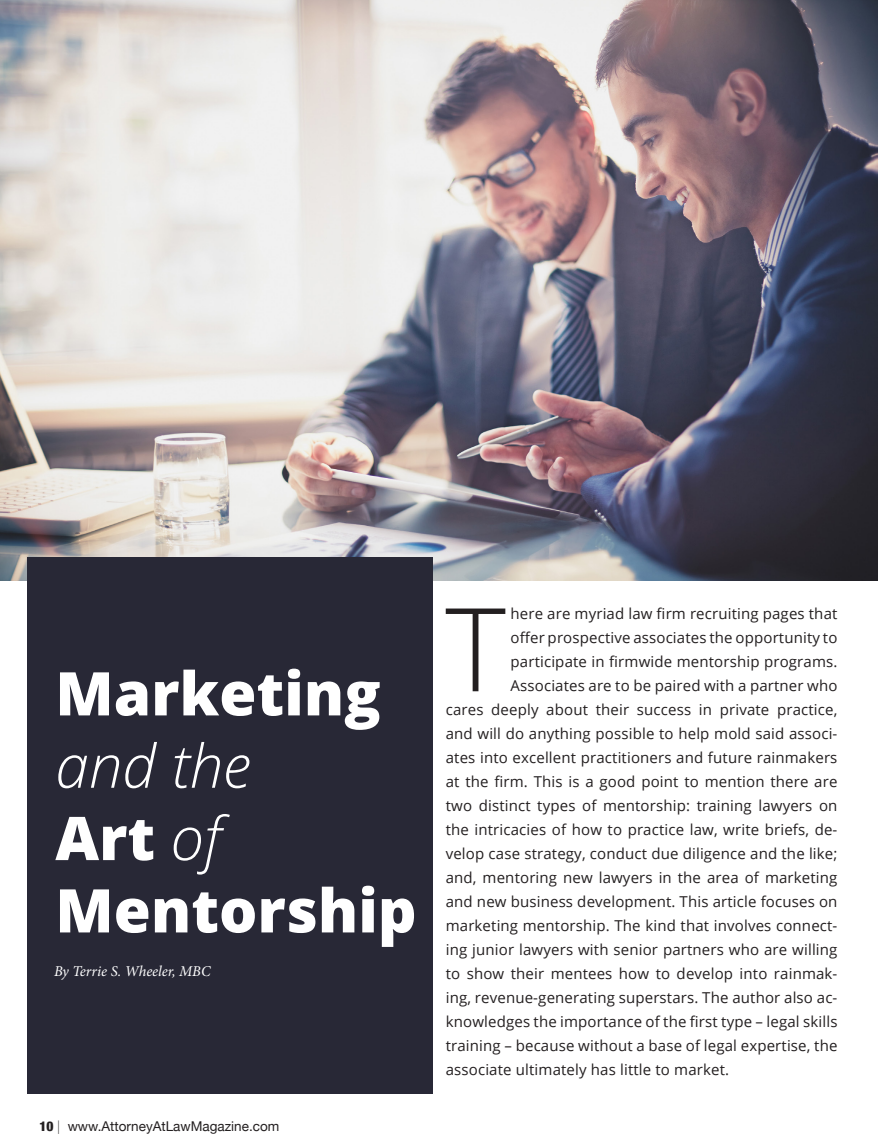
<style>
.page{position:relative;width:878px;height:1148px;background:#fff}
.page>*{position:absolute;margin:0;border:0;box-sizing:border-box;transform-origin:0 0}
.t1{font:300 115.8px "Open Sans";color:#231f20}
.t2{font:800 60.3px/72.3px "Open Sans";color:#fff}
.t3{font:15px "Open Sans";letter-spacing:.01em;color:#231f20}
.t4{font:italic 15px "Minion Pro";letter-spacing:-.005em;color:#fff}
.t5{font:13.5px "Helvetica Neue";color:#231f20}
.s1{font-weight:300;font-style:italic}
.s2{font-weight:900;font-stretch:condensed}
.s3{font-weight:100}
</style>
<div class="page">
<img style="left:0;top:0;width:877px;height:580px">
<div style="left:27px;top:557px;width:405px;height:537px;background:#282836"></div>
<p class="t2" style="left:55px;top:654px;width:363px">Marketing <span class="s1">and the<br></span>Art <span class="s1">of<br></span>Mentorship</p>
<p class="t4" style="left:54px;top:960px;width:158px">By Terrie S. Wheeler, MBC</p>
<p class="t5" style="left:39px;top:1116px;width:241px"><span class="s2">10</span> <span class="s3">|</span> www.AttorneyAtLawMagazine.com</p>
<p class="t1" style="left:445px;top:570px;width:62px">T</p>
<p class="t3" style="left:510px;top:603px;width:328px">here are myriad law firm recruiting pages that</p>
<p class="t3" style="left:510px;top:627px;width:328px">offer prospective associates the opportunity to</p>
<p class="t3" style="left:510px;top:651px;width:328px">participate in firmwide mentorship programs.</p>
<p class="t3" style="left:510px;top:675px;width:328px">Associates are to be paired with a partner who</p>
<p class="t3" style="left:446px;top:699px;width:393px">cares deeply about their success in private practice,</p>
<p class="t3" style="left:446px;top:723px;width:393px">and will do anything possible to help mold said associ-</p>
<p class="t3" style="left:446px;top:747px;width:393px">ates into excellent practitioners and future rainmakers</p>
<p class="t3" style="left:446px;top:771px;width:393px">at the firm. This is a good point to mention there are</p>
<p class="t3" style="left:446px;top:795px;width:393px">two distinct types of mentorship: training lawyers on</p>
<p class="t3" style="left:446px;top:819px;width:393px">the intricacies of how to practice law, write briefs, de-</p>
<p class="t3" style="left:446px;top:843px;width:393px">velop case strategy, conduct due diligence and the like;</p>
<p class="t3" style="left:446px;top:867px;width:393px">and, mentoring new lawyers in the area of marketing</p>
<p class="t3" style="left:446px;top:891px;width:393px">and new business development. This article focuses on</p>
<p class="t3" style="left:446px;top:915px;width:393px">marketing mentorship. The kind that involves connect-</p>
<p class="t3" style="left:446px;top:939px;width:393px">ing junior lawyers with senior partners who are willing</p>
<p class="t3" style="left:446px;top:963px;width:393px">to show their mentees how to develop into rainmak-</p>
<p class="t3" style="left:446px;top:987px;width:393px">ing, revenue-generating superstars. The author also ac-</p>
<p class="t3" style="left:446px;top:1011px;width:393px">knowledges the importance of the first type – legal skills</p>
<p class="t3" style="left:446px;top:1035px;width:393px">training – because without a base of legal expertise, the</p>
<p class="t3" style="left:446px;top:1059px;width:285px">associate ultimately has little to market.</p>
</div>
